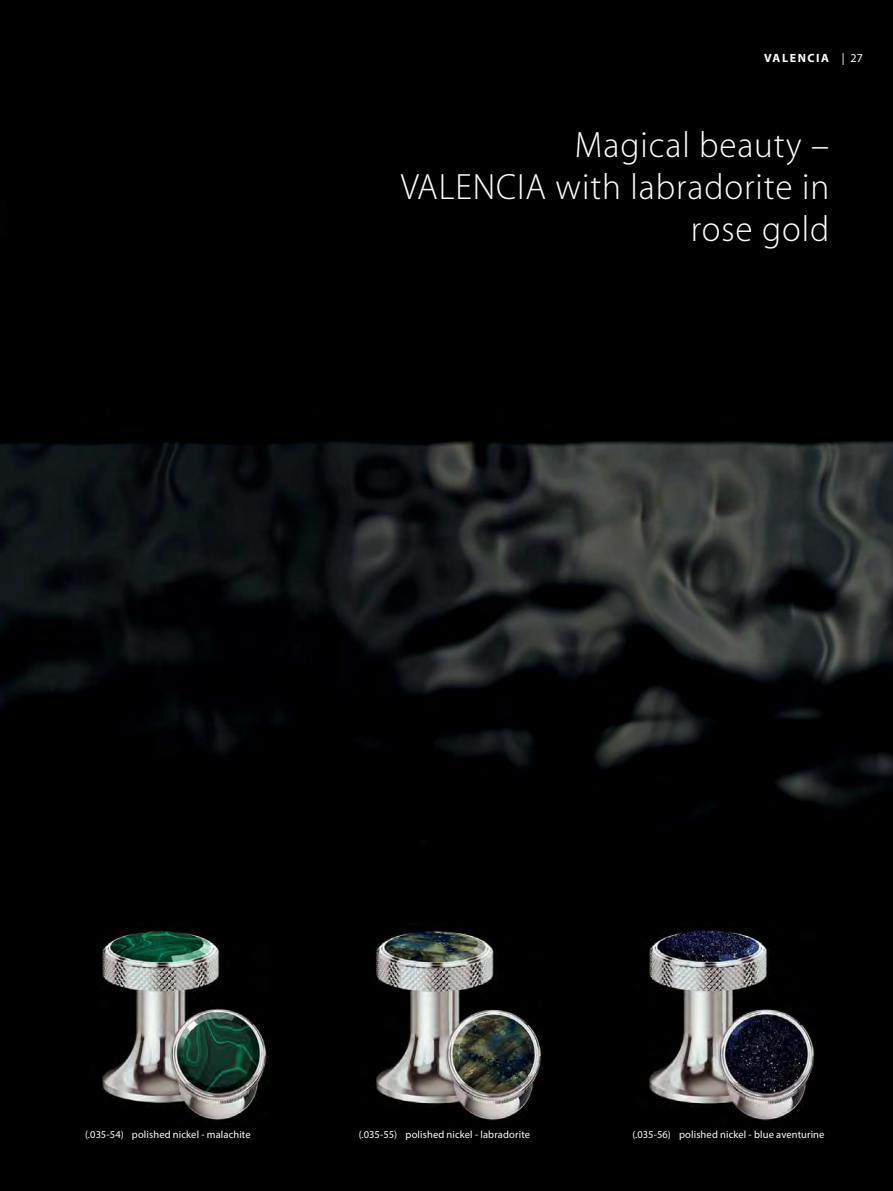
<style>
.page{position:relative;width:893px;height:1191px;background:#fff}
.page>*{position:absolute;margin:0;border:0;box-sizing:border-box;transform-origin:0 0}
.t1{font:100 36px/42px "Myriad Set Pro";letter-spacing:.025em;color:#fff;text-align:right}
.t2{font:700 12px "Myriad Pro";letter-spacing:.13em;color:#fff}
.t3{font:10.5px "Myriad Pro";letter-spacing:.01em;color:#fff}
.s1{font-weight:400}
</style>
<div class="page">
<div style="left:0;top:874px;width:893px;height:316px;background:#000"></div>
<img style="left:0;top:0;width:893px;height:874px">
<img style="left:101px;top:930px;width:168px;height:190px">
<img style="left:375px;top:930px;width:168px;height:191px">
<img style="left:649px;top:923px;width:167px;height:198px">
<p class="t2" style="left:764px;top:54px;width:100px">VALENCIA <span class="s1">| 27</span></p>
<h1 class="t1" style="left:401px;top:126px;width:430px">Magical beauty –<br>VALENCIA with labradorite in rose gold</h1>
<p class="t3" style="left:85px;top:1130px;width:167px">(.035-54) polished nickel - malachite</p>
<p class="t3" style="left:359px;top:1130px;width:173px">(.035-55) polished nickel - labradorite</p>
<p class="t3" style="left:632px;top:1130px;width:194px">(.035-56) polished nickel - blue aventurine</p>
</div>
